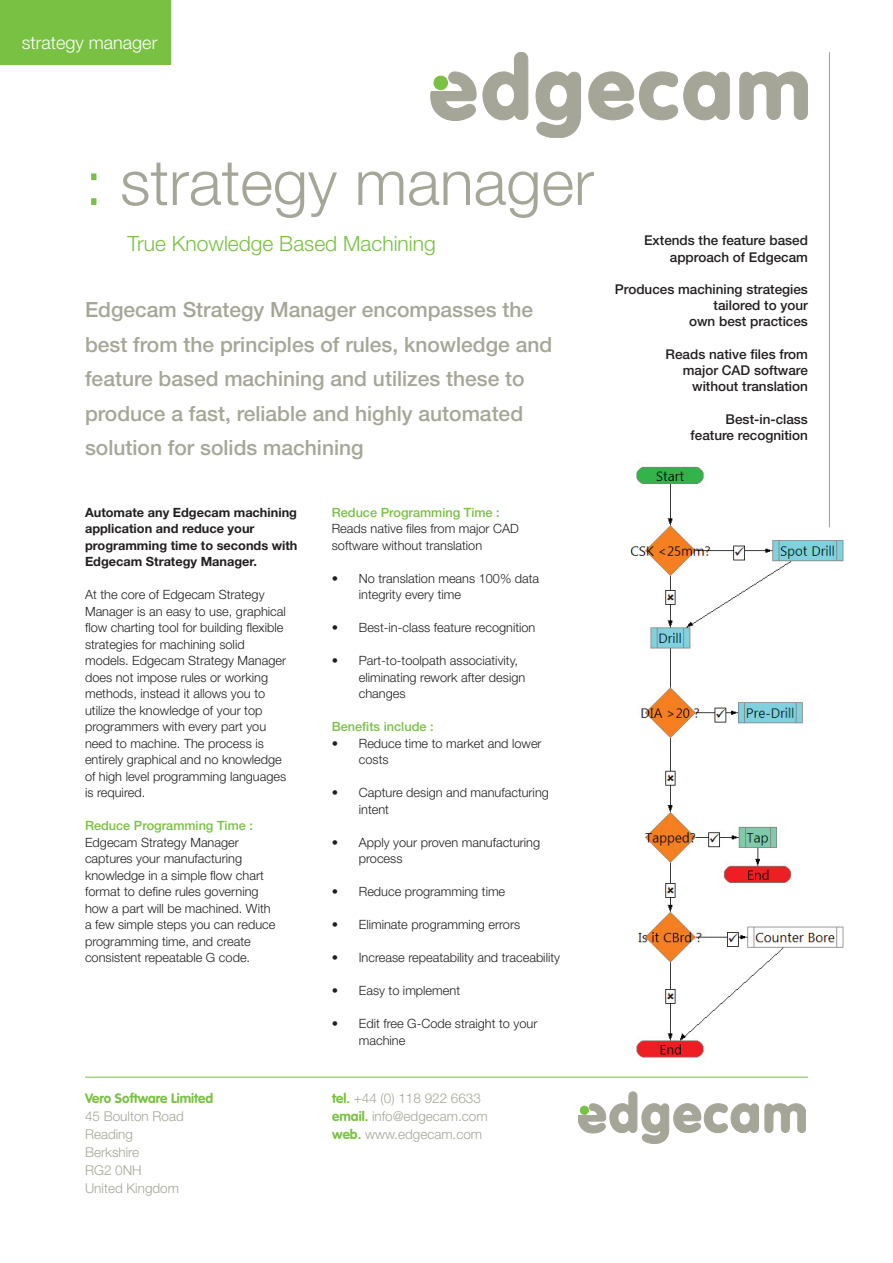
<style>
.page{position:relative;width:893px;height:1263px;background:#fff}
.page>*{position:absolute;margin:0;border:0;box-sizing:border-box;transform-origin:0 0}
.t1{font:300 63px "Helvetica Neue";color:#a6a698}
.t2{font:500 21px/34.5px "Helvetica Neue";color:#a6a698}
.t3{font:300 21px "Helvetica Neue";color:#79c142}
.t4{font:300 18px "Helvetica Neue";color:#fff}
.t5{font:500 13.5px/16.2px "Helvetica Neue";color:#231f20;text-align:right}
.t6{font:300 13.5px/18px "Helvetica Neue";color:#a6a698}
.t7{font:700 13.5px "VAG Rounded";color:#79c142}
.t8{font:300 12.75px/16.5px "Helvetica Neue";color:#231f20}
.t9{font:700 12.75px/16.5px "Helvetica Neue";color:#231f20}
.t10{font:500 12.75px "Helvetica Neue";color:#79c142}
.s1{color:#79c142}
.s2{font-family:"VAG Rounded";font-weight:700;color:#79c142}
</style>
<div class="page">
<img style="left:630px;top:456px;width:214px;height:602px">
<hr style="left:85px;top:1077px;width:723px;height:1px;background:#79c142">
<svg style="left:765px;top:1104px;width:41px;height:28px"></svg>
<svg style="left:578px;top:1092px;width:181px;height:51px"></svg>
<div style="left:0;top:0;width:171px;height:64px;background:#79c142"></div>
<hr style="left:829px;top:52px;width:1px;height:475px;background:#79c142">
<svg style="left:483px;top:52px;width:45px;height:68px"></svg>
<svg style="left:536px;top:72px;width:45px;height:66px"></svg>
<svg style="left:589px;top:72px;width:89px;height:48px"></svg>
<svg style="left:684px;top:72px;width:45px;height:48px"></svg>
<svg style="left:740px;top:72px;width:68px;height:48px"></svg>
<svg style="left:431px;top:72px;width:45px;height:49px"></svg>
<h3 class="t4" style="left:22px;top:32px;width:137px">strategy manager</h3>
<h1 class="t1" style="left:85px;top:144px;width:510px"><span class="s1">:</span> strategy manager</h1>
<h2 class="t3" style="left:128px;top:231px;width:310px">True Knowledge Based Machining</h2>
<p class="t5" style="left:644px;top:232px;width:165px">Extends the feature based approach of Edgecam</p>
<p class="t5" style="left:615px;top:281px;width:195px">Produces machining strategies tailored to your<br>own best practices</p>
<p class="t5" style="left:666px;top:346px;width:144px">Reads native files from major CAD software without translation</p>
<p class="t5" style="left:691px;top:411px;width:119px">Best-in-class feature recognition</p>
<h2 class="t2" style="left:85px;top:292px;width:469px">Edgecam Strategy Manager encompasses the best from the principles of rules, knowledge and feature based machining and utilizes these to produce a fast, reliable and highly automated solution for solids machining</h2>
<p class="t9" style="left:85px;top:504px;width:214px">Automate any Edgecam machining application and reduce your programming time to seconds with<br>Edgecam Strategy Manager.</p>
<p class="t8" style="left:85px;top:586px;width:203px">At the core of Edgecam Strategy<br>Manager is an easy to use, graphical flow charting tool for building flexible strategies for machining solid models. Edgecam Strategy Manager does not impose rules or working methods, instead it allows you to utilize the knowledge of your top programmers with every part you need to machine. The process is entirely graphical and no knowledge of high level programming languages is required.</p>
<p class="t10" style="left:85px;top:818px;width:169px">Reduce Programming Time :</p>
<p class="t8" style="left:85px;top:834px;width:192px">Edgecam Strategy Manager captures your manufacturing knowledge in a simple flow chart format to define rules governing how a part will be machined. With a few simple steps you can reduce programming time, and create consistent repeatable G code.</p>
<p class="t7" style="left:85px;top:1090px;width:130px">Vero Software Limited</p>
<p class="t6" style="left:85px;top:1106px;width:100px">45 Boulton Road<br>Reading<br>Berkshire<br>RG2 0NH<br>United Kingdom</p>
<p class="t10" style="left:332px;top:505px;width:169px">Reduce Programming Time :</p>
<p class="t8" style="left:332px;top:520px;width:189px">Reads native files from major CAD software without translation</p>
<p class="t8" style="left:359px;top:570px;width:182px;text-indent:-27px">• No translation means 100% data integrity every time</p>
<p class="t8" style="left:332px;top:619px;width:205px">• Best-in-class feature recognition</p>
<p class="t8" style="left:359px;top:652px;width:168px;text-indent:-27px">• Part-to-toolpath associativity, eliminating rework after design changes</p>
<p class="t10" style="left:332px;top:719px;width:103px">Benefits include :</p>
<p class="t8" style="left:359px;top:735px;width:184px;text-indent:-27px">• Reduce time to market and lower costs</p>
<p class="t8" style="left:359px;top:784px;width:192px;text-indent:-27px">• Capture design and manufacturing intent</p>
<p class="t8" style="left:359px;top:834px;width:183px;text-indent:-27px">• Apply your proven manufacturing process</p>
<p class="t8" style="left:332px;top:883px;width:175px">• Reduce programming time</p>
<p class="t8" style="left:332px;top:916px;width:190px">• Eliminate programming errors</p>
<p class="t8" style="left:332px;top:949px;width:230px">• Increase repeatability and traceability</p>
<p class="t8" style="left:332px;top:982px;width:130px">• Easy to implement</p>
<p class="t8" style="left:359px;top:1015px;width:180px;text-indent:-27px">• Edit free G-Code straight to your machine</p>
<p class="t6" style="left:332px;top:1088px;width:157px"><span class="s2">tel.</span> +44 (0) 118 922 6633 <span class="s2">email.</span> info@edgecam.com <span class="s2">web.</span> www.edgecam.com</p>
</div>
